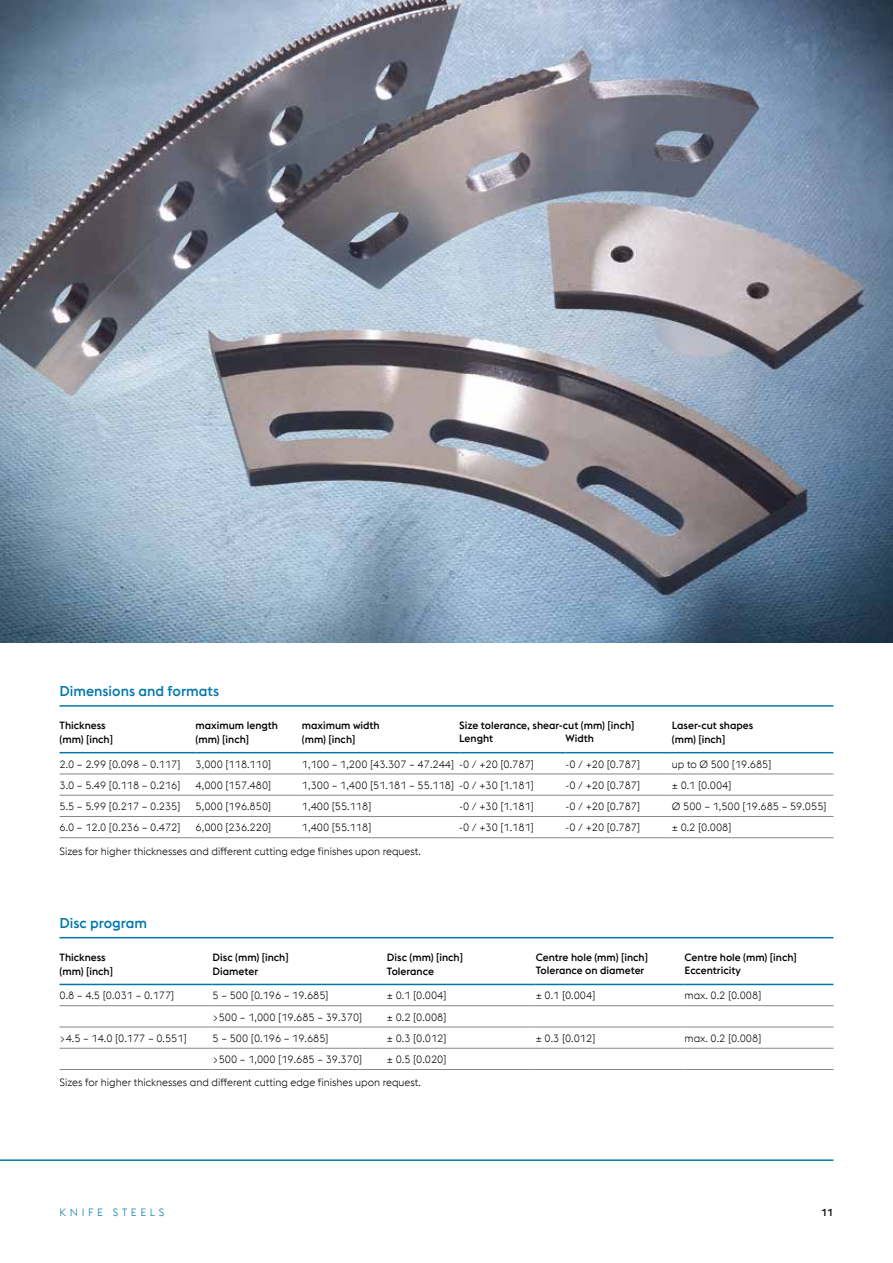
<style>
.page{position:relative;width:893px;height:1263px;background:#fff}
.page>*{position:absolute;margin:0;border:0;box-sizing:border-box;transform-origin:0 0}
.t1{font:500 14.25px "voestalpine";color:#0078ab}
.t2{font:300 10.5px "voestalpine";color:#000}
.t3{font:500 10.5px/13.5px "voestalpine";color:#000}
.t4{font:300 10.5px "voestalpine";letter-spacing:.35em;color:#0078ab}
</style>
<div class="page">
<hr style="left:0;top:1159px;width:833px;height:2px;background:#0078ab">
<img style="left:0;top:0;width:893px;height:642px">
<svg style="left:60px;top:753px;width:773px;height:42px"></svg>
<hr style="left:60px;top:774px;width:136px;height:1px;background:#878787">
<hr style="left:196px;top:774px;width:106px;height:1px;background:#878787">
<hr style="left:302px;top:774px;width:157px;height:1px;background:#878787">
<hr style="left:459px;top:774px;width:107px;height:1px;background:#878787">
<hr style="left:566px;top:774px;width:106px;height:1px;background:#878787">
<hr style="left:672px;top:774px;width:161px;height:1px;background:#878787">
<hr style="left:60px;top:795px;width:136px;height:1px;background:#878787">
<hr style="left:196px;top:795px;width:106px;height:1px;background:#878787">
<hr style="left:302px;top:795px;width:157px;height:1px;background:#878787">
<hr style="left:459px;top:795px;width:107px;height:1px;background:#878787">
<hr style="left:566px;top:795px;width:106px;height:1px;background:#878787">
<hr style="left:672px;top:795px;width:161px;height:1px;background:#878787">
<hr style="left:60px;top:816px;width:136px;height:1px;background:#878787">
<hr style="left:196px;top:816px;width:106px;height:1px;background:#878787">
<hr style="left:302px;top:816px;width:157px;height:1px;background:#878787">
<hr style="left:459px;top:816px;width:107px;height:1px;background:#878787">
<hr style="left:566px;top:816px;width:106px;height:1px;background:#878787">
<hr style="left:672px;top:816px;width:161px;height:1px;background:#878787">
<hr style="left:60px;top:837px;width:136px;height:1px;background:#878787">
<hr style="left:196px;top:837px;width:106px;height:1px;background:#878787">
<hr style="left:302px;top:837px;width:157px;height:1px;background:#878787">
<hr style="left:459px;top:837px;width:107px;height:1px;background:#878787">
<hr style="left:566px;top:837px;width:106px;height:1px;background:#878787">
<hr style="left:672px;top:837px;width:161px;height:1px;background:#878787">
<hr style="left:60px;top:752px;width:136px;height:1px;background:#0078ab">
<hr style="left:196px;top:752px;width:106px;height:1px;background:#0078ab">
<hr style="left:302px;top:752px;width:157px;height:1px;background:#0078ab">
<hr style="left:672px;top:752px;width:161px;height:1px;background:#0078ab">
<hr style="left:459px;top:752px;width:107px;height:1px;background:#0078ab">
<hr style="left:566px;top:752px;width:106px;height:1px;background:#0078ab">
<svg style="left:60px;top:985px;width:773px;height:63px"></svg>
<hr style="left:60px;top:1005px;width:153px;height:1px;background:#878787">
<hr style="left:213px;top:1005px;width:174px;height:1px;background:#878787">
<hr style="left:387px;top:1005px;width:149px;height:1px;background:#878787">
<hr style="left:536px;top:1005px;width:149px;height:1px;background:#878787">
<hr style="left:685px;top:1005px;width:148px;height:1px;background:#878787">
<hr style="left:60px;top:1027px;width:153px;height:1px;background:#878787">
<hr style="left:213px;top:1027px;width:174px;height:1px;background:#878787">
<hr style="left:387px;top:1027px;width:149px;height:1px;background:#878787">
<hr style="left:536px;top:1027px;width:149px;height:1px;background:#878787">
<hr style="left:685px;top:1027px;width:148px;height:1px;background:#878787">
<hr style="left:60px;top:1048px;width:153px;height:1px;background:#878787">
<hr style="left:213px;top:1048px;width:174px;height:1px;background:#878787">
<hr style="left:387px;top:1048px;width:149px;height:1px;background:#878787">
<hr style="left:536px;top:1048px;width:149px;height:1px;background:#878787">
<hr style="left:685px;top:1048px;width:148px;height:1px;background:#878787">
<hr style="left:60px;top:1069px;width:153px;height:1px;background:#878787">
<hr style="left:213px;top:1069px;width:174px;height:1px;background:#878787">
<hr style="left:387px;top:1069px;width:149px;height:1px;background:#878787">
<hr style="left:536px;top:1069px;width:149px;height:1px;background:#878787">
<hr style="left:685px;top:1069px;width:148px;height:1px;background:#878787">
<hr style="left:60px;top:984px;width:153px;height:1px;background:#0078ab">
<hr style="left:213px;top:984px;width:174px;height:1px;background:#0078ab">
<hr style="left:387px;top:984px;width:149px;height:1px;background:#0078ab">
<hr style="left:536px;top:984px;width:149px;height:1px;background:#0078ab">
<hr style="left:685px;top:984px;width:148px;height:1px;background:#0078ab">
<hr style="left:60px;top:705px;width:773px;height:2px;background:#0078ab">
<hr style="left:60px;top:937px;width:773px;height:1px;background:#0078ab">
<h1 class="t1" style="left:60px;top:682px;width:161px">Dimensions and formats</h1>
<p class="t3" style="left:60px;top:719px;width:55px">Thickness (mm) [inch]</p>
<p class="t3" style="left:196px;top:719px;width:84px">maximum length (mm) [inch]</p>
<p class="t3" style="left:302px;top:719px;width:79px">maximum width (mm) [inch]</p>
<p class="t3" style="left:459px;top:719px;width:177px">Size tolerance, shear-cut (mm) [inch]</p>
<p class="t3" style="left:672px;top:719px;width:83px">Laser-cut shapes</p>
<p class="t3" style="left:459px;top:731px;width:36px">Lenght</p>
<p class="t3" style="left:566px;top:731px;width:30px">Width</p>
<p class="t3" style="left:672px;top:732px;width:55px">(mm) [inch]</p>
<p class="t2" style="left:60px;top:758px;width:123px">2.0 – 2.99 [0.098 – 0.117]</p>
<p class="t2" style="left:196px;top:758px;width:77px">3,000 [118.110]</p>
<p class="t2" style="left:302px;top:758px;width:233px">1,100 – 1,200 [43.307 – 47.244] -0 / +20 [0.787]</p>
<p class="t2" style="left:566px;top:758px;width:76px">-0 / +20 [0.787]</p>
<p class="t2" style="left:672px;top:758px;width:101px">up to Ø 500 [19.685]</p>
<p class="t2" style="left:60px;top:779px;width:123px">3.0 – 5.49 [0.118 – 0.216]</p>
<p class="t2" style="left:196px;top:779px;width:77px">4,000 [157.480]</p>
<p class="t2" style="left:302px;top:779px;width:233px">1,300 – 1,400 [51.181 – 55.118] -0 / +30 [1.181]</p>
<p class="t2" style="left:566px;top:779px;width:76px">-0 / +20 [0.787]</p>
<p class="t2" style="left:672px;top:779px;width:61px">± 0.1 [0.004]</p>
<p class="t2" style="left:60px;top:800px;width:123px">5.5 – 5.99 [0.217 – 0.235]</p>
<p class="t2" style="left:196px;top:800px;width:77px">5,000 [196.850]</p>
<p class="t2" style="left:302px;top:800px;width:71px">1,400 [55.118]</p>
<p class="t2" style="left:459px;top:800px;width:76px">-0 / +30 [1.181]</p>
<p class="t2" style="left:566px;top:800px;width:76px">-0 / +20 [0.787]</p>
<p class="t2" style="left:672px;top:800px;width:156px">Ø 500 – 1,500 [19.685 – 59.055]</p>
<p class="t2" style="left:60px;top:821px;width:123px">6.0 – 12.0 [0.236 – 0.472]</p>
<p class="t2" style="left:196px;top:821px;width:77px">6,000 [236.220]</p>
<p class="t2" style="left:302px;top:821px;width:71px">1,400 [55.118]</p>
<p class="t2" style="left:459px;top:821px;width:76px">-0 / +30 [1.181]</p>
<p class="t2" style="left:566px;top:821px;width:76px">-0 / +20 [0.787]</p>
<p class="t2" style="left:672px;top:821px;width:61px">± 0.2 [0.008]</p>
<p class="t2" style="left:60px;top:845px;width:363px">Sizes for higher thicknesses and different cutting edge finishes upon request.</p>
<h1 class="t1" style="left:60px;top:914px;width:89px">Disc program</h1>
<p class="t3" style="left:60px;top:950px;width:55px">Thickness (mm) [inch]</p>
<p class="t3" style="left:213px;top:950px;width:78px">Disc (mm) [inch]<br>Diameter</p>
<p class="t3" style="left:387px;top:950px;width:78px">Disc (mm) [inch]<br>Tolerance</p>
<p class="t3" style="left:536px;top:950px;width:114px">Centre hole (mm) [inch]</p>
<p class="t3" style="left:685px;top:950px;width:114px">Centre hole (mm) [inch]</p>
<p class="t3" style="left:536px;top:963px;width:110px">Tolerance on diameter</p>
<p class="t3" style="left:685px;top:963px;width:58px">Eccentricity</p>
<p class="t2" style="left:60px;top:989px;width:116px">0.8 – 4.5 [0.031 – 0.177]</p>
<p class="t2" style="left:213px;top:989px;width:118px">5 – 500 [0.196 – 19.685]</p>
<p class="t2" style="left:387px;top:989px;width:61px">± 0.1 [0.004]</p>
<p class="t2" style="left:536px;top:989px;width:61px">± 0.1 [0.004]</p>
<p class="t2" style="left:685px;top:989px;width:78px">max. 0.2 [0.008]</p>
<p class="t2" style="left:213px;top:1011px;width:151px">&gt;500 – 1,000 [19.685 – 39.370]</p>
<p class="t2" style="left:387px;top:1011px;width:61px">± 0.2 [0.008]</p>
<p class="t2" style="left:60px;top:1032px;width:129px">&gt;4.5 – 14.0 [0.177 – 0.551]</p>
<p class="t2" style="left:213px;top:1032px;width:118px">5 – 500 [0.196 – 19.685]</p>
<p class="t2" style="left:387px;top:1032px;width:61px">± 0.3 [0.012]</p>
<p class="t2" style="left:536px;top:1032px;width:61px">± 0.3 [0.012]</p>
<p class="t2" style="left:685px;top:1032px;width:78px">max. 0.2 [0.008]</p>
<p class="t2" style="left:213px;top:1053px;width:151px">&gt;500 – 1,000 [19.685 – 39.370]</p>
<p class="t2" style="left:387px;top:1053px;width:61px">± 0.5 [0.020]</p>
<p class="t2" style="left:60px;top:1077px;width:363px">Sizes for higher thicknesses and different cutting edge finishes upon request.</p>
<p class="t4" style="left:60px;top:1206px;width:106px">KNIFE STEELS</p>
<p class="t3" style="left:821px;top:1205px;width:14px">11</p>
</div>
